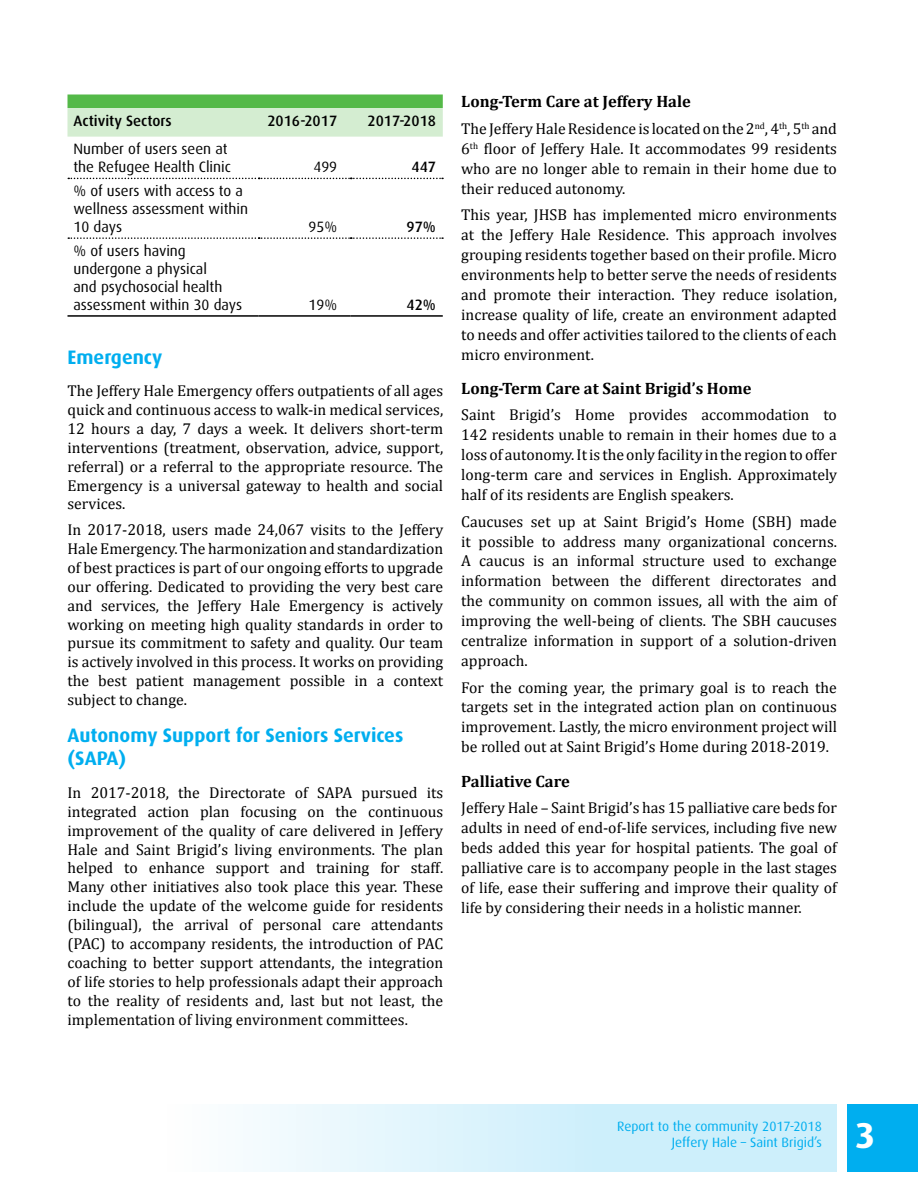
<style>
.page{position:relative;width:918px;height:1188px;background:#fff}
.page>*{position:absolute;margin:0;border:0;box-sizing:border-box;transform-origin:0 0}
.t1{font:700 36px "Dax";color:#fff}
.titre_2{font:700 19.5px/23.4px "Dax";color:#00aeef}
.titre3{font:700 16.5px "Cambria";color:#000}
.texte_courant{font:15.75px/20px "Cambria";color:#000;text-align:justify}
.t2{font:15px/18px "Dax";color:#000}
.t3{font:500 15px "Dax";color:#000}
.t4{font:13.5px/16.2px "Dax";color:#00aeef;text-align:right}
</style>
<div class="page">
<div style="left:77px;top:1105px;width:760px;height:67px;background:linear-gradient(to right,#fff,#c1ebfa)"></div>
<div style="left:847px;top:1105px;width:71px;height:67px;background:#00aeef"></div>
<svg style="left:68px;top:94px;width:375px;height:43px;background:#acdda6"></svg>
<svg style="left:68px;top:178px;width:375px;height:1px"></svg>
<svg style="left:68px;top:237px;width:375px;height:2px"></svg>
<hr style="left:68px;top:315px;width:191px;height:2px;background:#000">
<hr style="left:259px;top:315px;width:92px;height:2px;background:#000">
<hr style="left:351px;top:315px;width:92px;height:2px;background:#000">
<p class="t3" style="left:74px;top:112px;width:100px">Activity Sectors</p>
<p class="t3" style="left:267px;top:112px;width:71px">2016-2017</p>
<p class="t3" style="left:368px;top:112px;width:70px">2017-2018</p>
<p class="t2" style="left:74px;top:140px;width:159px">Number of users seen at the Refugee Health Clinic</p>
<p class="t2" style="left:313px;top:158px;width:25px">499</p>
<p class="t3" style="left:411px;top:159px;width:26px">447</p>
<p class="t2" style="left:74px;top:182px;width:176px">% of users with access to a wellness assessment within<br>10 days</p>
<p class="t2" style="left:74px;top:242px;width:170px">% of users having undergone a physical<br>and psychosocial health assessment within 30 days</p>
<p class="t2" style="left:309px;top:218px;width:30px">95%</p>
<p class="t3" style="left:407px;top:219px;width:31px">97%</p>
<p class="t2" style="left:309px;top:296px;width:30px">19%</p>
<p class="t3" style="left:407px;top:296px;width:31px">42%</p>
<p class="titre_2" style="left:68px;top:345px;width:96px">Emergency</p>
<p class="texte_courant" style="left:68px;top:381px;width:377px;line-height:18.9px">The Jeffery Hale Emergency offers outpatients of all ages quick and continuous access to walk-in medical services, 12 hours a day, 7 days a week. It delivers short-term interventions (treatment, observation, advice, support, referral) or a referral to the appropriate resource. The Emergency is a universal gateway to health and social services.</p>
<p class="texte_courant" style="left:68px;top:520px;width:377px;line-height:18.9px">In 2017-2018, users made 24,067 visits to the Jeffery Hale Emergency. The harmonization and standardization of best practices is part of our ongoing efforts to upgrade our offering. Dedicated to providing the very best care and services, the Jeffery Hale Emergency is actively working on meeting high quality standards in order to pursue its commitment to safety and quality. Our team is actively involved in this process. It works on providing the best patient management possible in a context subject to change.</p>
<p class="titre_2" style="left:68px;top:724px;width:337px">Autonomy Support for Seniors Services (SAPA)</p>
<p class="texte_courant" style="left:68px;top:783px;width:377px;line-height:18.9px">In 2017-2018, the Directorate of SAPA pursued its integrated action plan focusing on the continuous improvement of the quality of care delivered in Jeffery Hale and Saint Brigid’s living environments. The plan helped to enhance support and training for staff.<br>Many other initiatives also took place this year. These include the update of the welcome guide for residents (bilingual), the arrival of personal care attendants (PAC) to accompany residents, the introduction of PAC coaching to better support attendants, the integration of life stories to help professionals adapt their approach to the reality of residents and, last but not least, the implementation of living environment committees.</p>
<p class="titre3" style="left:461px;top:90px;width:231px">Long-Term Care at Jeffery Hale</p>
<p class="texte_courant" style="left:461px;top:119px;width:377px">The Jeffery Hale Residence is located on the 2<sup>nd</sup>, 4<sup>th</sup>, 5<sup>th</sup> and 6<sup>th</sup> floor of Jeffery Hale. It accommodates 99 residents who are no longer able to remain in their home due to their reduced autonomy.</p>
<p class="texte_courant" style="left:461px;top:205px;width:377px">This year, JHSB has implemented micro environments at the Jeffery Hale Residence. This approach involves grouping residents together based on their profile. Micro environments help to better serve the needs of residents and promote their interaction. They reduce isolation, increase quality of life, create an environment adapted to needs and offer activities tailored to the clients of each micro environment.</p>
<p class="titre3" style="left:461px;top:377px;width:292px">Long-Term Care at Saint Brigid’s Home</p>
<p class="texte_courant" style="left:461px;top:405px;width:377px">Saint Brigid’s Home provides accommodation to 142 residents unable to remain in their homes due to a loss of autonomy. It is the only facility in the region to offer long-term care and services in English. Approximately half of its residents are English speakers.</p>
<p class="texte_courant" style="left:461px;top:511px;width:377px">Caucuses set up at Saint Brigid’s Home (SBH) made it possible to address many organizational concerns.<br>A caucus is an informal structure used to exchange information between the different directorates and the community on common issues, all with the aim of improving the well-being of clients. The SBH caucuses centralize information in support of a solution-driven approach.</p>
<p class="texte_courant" style="left:461px;top:677px;width:377px">For the coming year, the primary goal is to reach the targets set in the integrated action plan on continuous improvement. Lastly, the micro environment project will be rolled out at Saint Brigid’s Home during 2018-2019.</p>
<p class="titre3" style="left:461px;top:769px;width:110px">Palliative Care</p>
<p class="texte_courant" style="left:461px;top:798px;width:377px">Jeffery Hale – Saint Brigid’s has 15 palliative care beds for adults in need of end-of-life services, including five new beds added this year for hospital patients. The goal of palliative care is to accompany people in the last stages of life, ease their suffering and improve their quality of life by considering their needs in a holistic manner.</p>
<p class="t4" style="left:617px;top:1118px;width:206px">Report to the community 2017-2018<br>Jeffery Hale – Saint Brigid’s</p>
<h1 class="t1" style="left:855px;top:1116px;width:22px">3</h1>
</div>
